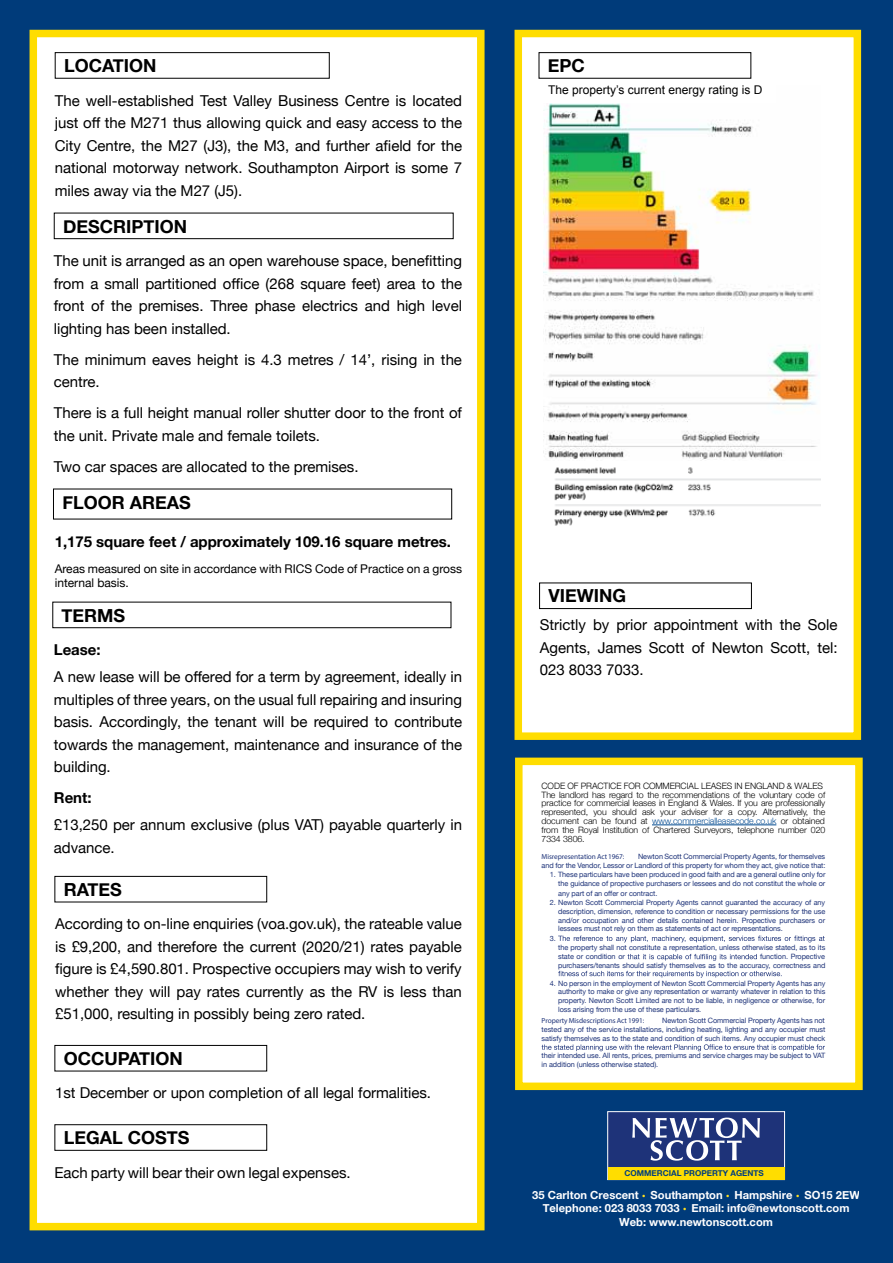
<style>
.page{position:relative;width:893px;height:1263px;background:#003b7a}
.page>*{position:absolute;margin:0;border:0;box-sizing:border-box;transform-origin:0 0}
.t1{font:700 18px "Helvetica Neue";color:#000}
.t2{font:15px/22.5px "Helvetica Neue";letter-spacing:-.005em;color:#000;text-align:justify}
.t3{font:700 15px "Helvetica Neue";letter-spacing:-.005em;color:#000}
.t4{font:12px/13.5px "Helvetica Neue";letter-spacing:-.005em;color:#000}
.t5{font:12px "Arial";color:#000}
.t6{font:700 11.25px/13.5px "Helvetica Neue";color:#fff;text-align:center}
.t7{font:300 8.7px/8.7px "Helvetica Neue";letter-spacing:-.01em;color:#000}
.t8{font:700 8.1px "Helvetica Neue";color:#003e7e}
.t9{font:7.35px/8.7px "Helvetica Neue";letter-spacing:-.01em;color:#1e3379;text-align:justify}
.t10{font:700 7.35px "Helvetica Neue LT Pro";letter-spacing:-.01em;color:#1e3379}
.s1{color:#004990}
.s2{color:#ffdf1c}
</style>
<div class="page">
<div style="left:30px;top:30px;width:455px;height:1200px;background:#fff;border:8px solid #fd0"></div>
<div style="left:514px;top:30px;width:347px;height:710px;background:#fff;border:8px solid #fd0"></div>
<div style="left:515px;top:758px;width:348px;height:332px;background:#fff;border:8px solid #fd0"></div>
<div style="left:52px;top:602px;width:399px;height:26px;border:1px solid #000"></div>
<div style="left:608px;top:1112px;width:176px;height:67px;background:#1e3379"></div>
<div style="left:607px;top:1111px;width:178px;height:69px;border:1px solid #fff"></div>
<div style="left:608px;top:1167px;width:176px;height:12px;background:#fd0"></div>
<svg style="left:632px;top:1117px;width:128px;height:43px"></svg>
<div style="left:54px;top:213px;width:400px;height:26px;border:1px solid #000"></div>
<div style="left:55px;top:52px;width:275px;height:27px;border:1px solid #000"></div>
<div style="left:539px;top:52px;width:212px;height:27px;border:1px solid #000"></div>
<div style="left:54px;top:876px;width:213px;height:26px;border:1px solid #000"></div>
<div style="left:54px;top:1124px;width:213px;height:27px;border:1px solid #000"></div>
<hr style="left:652px;top:825px;width:124px;height:1px;background:#004990">
<svg style="left:558px;top:936px;width:267px;height:6px"></svg>
<svg style="left:627px;top:954px;width:130px;height:7px"></svg>
<svg style="left:558px;top:971px;width:224px;height:7px"></svg>
<svg style="left:542px;top:1044px;width:283px;height:7px"></svg>
<div style="left:539px;top:583px;width:213px;height:26px;border:1px solid #000"></div>
<div style="left:54px;top:1045px;width:213px;height:26px;border:1px solid #000"></div>
<img style="left:554px;top:467px;width:267px;height:59px">
<img style="left:543px;top:103px;width:274px;height:357px">
<h1 class="t1" style="left:64px;top:52px;width:94px">LOCATION</h1>
<h1 class="t1" style="left:548px;top:52px;width:39px">EPC</h1>
<p class="t2" style="left:55px;top:90px;width:409px">The well-established Test Valley Business Centre is located just off the M271 thus allowing quick and easy access to the City Centre, the M27 (J3), the M3, and further afield for the national motorway network. Southampton Airport is some 7 miles away via the M27 (J5).</p>
<h1 class="t1" style="left:63px;top:212px;width:125px">DESCRIPTION</h1>
<h2 class="t2" style="left:54px;top:250px;width:410px">The unit is arranged as an open warehouse space, benefitting from a small partitioned office (268 square feet) area to the front of the premises. Three phase electrics and high level lighting has been installed.</h2>
<h2 class="t2" style="left:54px;top:349px;width:410px">The minimum eaves height is 4.3 metres / 14’, rising in the centre.</h2>
<h2 class="t2" style="left:54px;top:402px;width:410px">There is a full height manual roller shutter door to the front of the unit. Private male and female toilets.</h2>
<h2 class="t2" style="left:54px;top:456px;width:306px">Two car spaces are allocated to the premises.</h2>
<h1 class="t1" style="left:62px;top:488px;width:130px">FLOOR AREAS</h1>
<h2 class="t3" style="left:55px;top:530px;width:398px">1,175 square feet / approximately 109.16 square metres.</h2>
<h3 class="t4" style="left:55px;top:563px;width:409px">Areas measured on site in accordance with RICS Code of Practice on a gross internal basis.</h3>
<h1 class="t1" style="left:62px;top:601px;width:65px">TERMS</h1>
<h2 class="t3" style="left:54px;top:638px;width:48px">Lease:</h2>
<p class="t2" style="left:54px;top:666px;width:410px">A new lease will be offered for a term by agreement, ideally in multiples of three years, on the usual full repairing and insuring basis. Accordingly, the tenant will be required to contribute towards the management, maintenance and insurance of the building.</p>
<h2 class="t3" style="left:54px;top:786px;width:39px">Rent:</h2>
<h2 class="t2" style="left:54px;top:814px;width:410px">£13,250 per annum exclusive (plus VAT) payable quarterly in advance.</h2>
<h1 class="t1" style="left:64px;top:875px;width:60px">RATES</h1>
<p class="t2" style="left:55px;top:914px;width:408px">According to on-line enquiries (voa.gov.uk), the rateable value is £9,200, and therefore the current (2020/21) rates payable figure is £4,590.801. Prospective occupiers may wish to verify whether they will pay rates currently as the RV is less than £51,000, resulting in possibly being zero rated.</p>
<h1 class="t1" style="left:64px;top:1044px;width:121px">OCCUPATION</h1>
<h2 class="t2" style="left:55px;top:1083px;width:377px">1st December or upon completion of all legal formalities.</h2>
<h1 class="t1" style="left:64px;top:1124px;width:127px">LEGAL COSTS</h1>
<h2 class="t2" style="left:54px;top:1162px;width:298px">Each party will bear their own legal expenses.</h2>
<h3 class="t5" style="left:548px;top:82px;width:216px">The property’s current energy rating is D</h3>
<h1 class="t1" style="left:548px;top:582px;width:79px">VIEWING</h1>
<h2 class="t2" style="left:540px;top:614px;width:299px">Strictly by prior appointment with the Sole Agents, James Scott of Newton Scott, tel:<br>023 8033 7033.</h2>
<p class="t7" style="left:542px;top:781px;width:285px">CODE OF PRACTICE FOR COMMERCIAL LEASES IN ENGLAND &amp; WALES The landlord has regard to the recommendations of the voluntary code of practice for commercial leases in England &amp; Wales. If you are professionally represented, you should ask your adviser for a copy. Alternatively, the document can be found at <span class="s1">www.commercialleasecode.co.uk</span> or obtained from the Royal Institution of Chartered Surveyors, telephone number 020<br>7334 3806.</p>
<p class="t10" style="left:542px;top:852px;width:84px">Misrepresentation Act 1967:</p>
<p class="t9" style="left:542px;top:852px;width:285px;text-align:right">Newton Scott Commercial Property Agents, for themselves<br>and for the Vendor, Lessor or Landlord of this property for whom they act, give notice that:</p>
<p class="t9" style="left:558px;top:871px;width:269px;line-height:9.1px;text-indent:-8px">1. These particulars have been produced in good faith and are a general outline only for the guidance of propective purchasers or lessees and do not constitut the whole or any part of an offer or contract.</p>
<p class="t9" style="left:558px;top:899px;width:269px;text-indent:-8px">2. Newton Scott Commercial Property Agents cannot guaranted the accuracy of any description, dimension, reference to condition or necessary permissions for the use and/or occupation and other details contained herein. Propective purchasers or lessees must not rely on them as statements of act or representations.</p>
<p class="t9" style="left:550px;top:934px;width:8px">3.</p>
<p class="t9" style="left:558px;top:943px;width:269px;line-height:9.4px">the property shall not constitute a representation, unless otherwise stated, as to its state or condition or</p>
<p class="t9" style="left:558px;top:953px;width:269px;text-align:right">function. Propective<br>purchasers/tenants should satisfy themselves as to the accuracy, correctness and</p>
<p class="t9" style="left:558px;top:979px;width:269px;text-indent:-8px">4. No person in the employment of Newton Scott Commercial Property Agents has any authority to make or give any representation or warranty whatever in relation to this property. Newton Scott Limited are not to be liable, in negligence or otherwise, for loss arising from the use of these particulars.</p>
<p class="t10" style="left:542px;top:1016px;width:104px">Property Misdescriptions Act 1991:</p>
<p class="t9" style="left:542px;top:1017px;width:285px;text-indent:121px">Newton Scott Commercial Property Agents has not tested any of the service installations, including heating, lighting and any occupier must satisfy themselves as to the state and condition of such items. Any occupier must check</p>
<p class="t9" style="left:542px;top:1052px;width:285px">their intended use. All rents, prices, premiums and service charges may be subject to VAT in addition (unless otherwise stated).</p>
<p class="t8" style="left:624px;top:1166px;width:141px">COMMERCIAL PROPERTY AGENTS</p>
<h3 class="t6" style="left:532px;top:1188px;width:329px">35 Carlton Crescent <span class="s2">•</span> Southampton <span class="s2">•</span> Hampshire <span class="s2">•</span> SO15 2EW<br>Telephone: 023 8033 7033 <span class="s2">•</span> Email: info@newtonscott.com<br>Web: www.newtonscott.com</h3>
</div>
